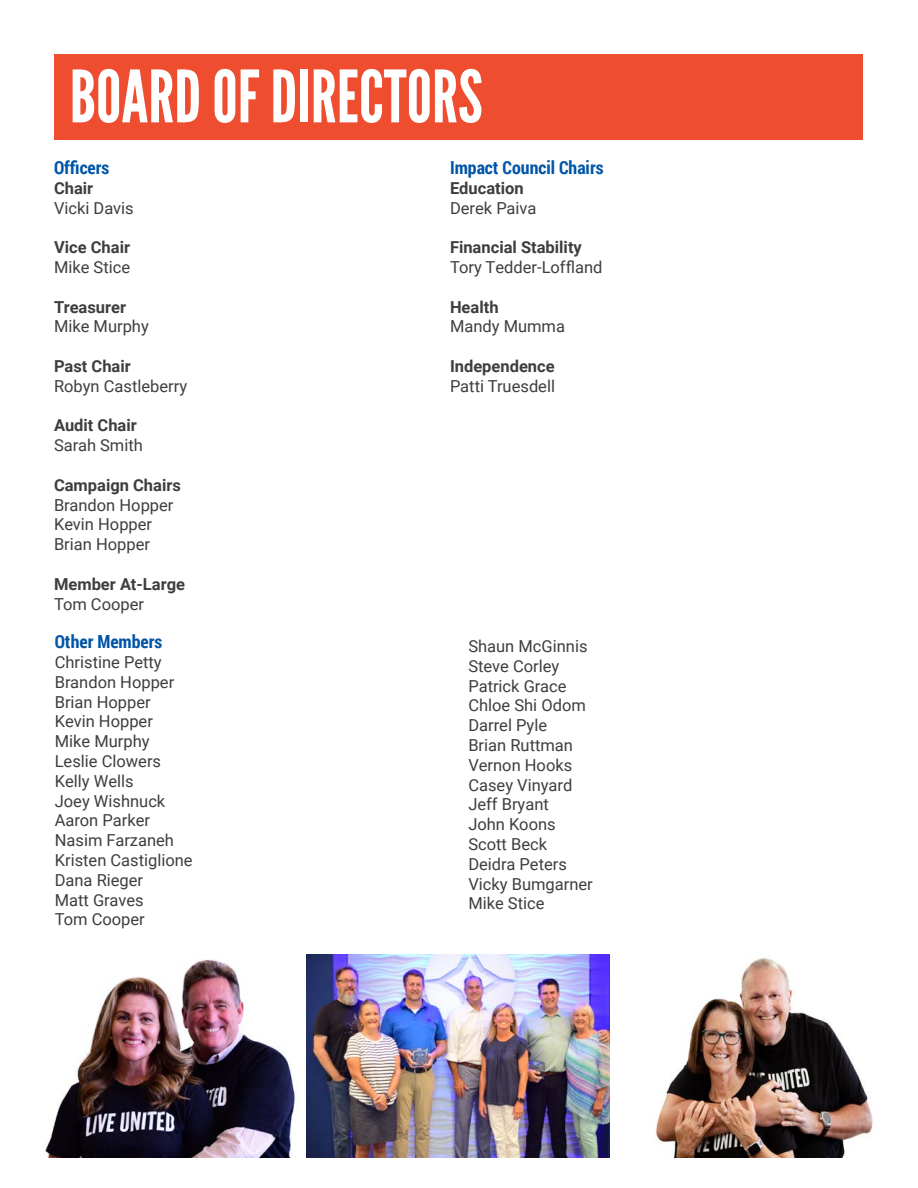
<style>
.page{position:relative;width:918px;height:1188px;background:#fff}
.page>*{position:absolute;margin:0;border:0;box-sizing:border-box;transform-origin:0 0}
.t1{font:72px "League Gothic";color:#fff}
.t2{font:700 18px "Roboto Condensed";color:#0155a7}
.t3{font:16.5px/19.8px "Roboto";color:#3e3e3f}
.t4{font:700 16.5px "Roboto";color:#3e3e3f}
</style>
<div class="page">
<div style="left:55px;top:54px;width:808px;height:86px;background:#ef4d30"></div>
<img style="left:45px;top:959px;width:250px;height:199px">
<img style="left:656px;top:958px;width:217px;height:200px">
<img style="left:306px;top:955px;width:304px;height:203px">
<h1 class="t1" style="left:70px;top:54px;width:414px">BOARD OF DIRECTORS</h1>
<p class="t2" style="left:54px;top:155px;width:57px">Officers</p>
<p class="t4" style="left:54px;top:176px;width:41px">Chair</p>
<p class="t3" style="left:54px;top:197px;width:81px">Vicki Davis</p>
<p class="t4" style="left:54px;top:236px;width:78px">Vice Chair</p>
<p class="t3" style="left:54px;top:257px;width:78px">Mike Stice</p>
<p class="t4" style="left:54px;top:295px;width:74px">Treasurer</p>
<p class="t3" style="left:54px;top:316px;width:96px">Mike Murphy</p>
<p class="t4" style="left:54px;top:355px;width:78px">Past Chair</p>
<p class="t3" style="left:54px;top:375px;width:135px">Robyn Castleberry</p>
<p class="t4" style="left:54px;top:414px;width:84px">Audit Chair</p>
<p class="t3" style="left:54px;top:435px;width:90px">Sarah Smith</p>
<p class="t4" style="left:54px;top:473px;width:128px">Campaign Chairs</p>
<p class="t3" style="left:54px;top:494px;width:121px">Brandon Hopper<br>Kevin Hopper<br>Brian Hopper</p>
<p class="t4" style="left:54px;top:572px;width:133px">Member At-Large</p>
<p class="t3" style="left:54px;top:593px;width:92px">Tom Cooper</p>
<p class="t2" style="left:55px;top:629px;width:109px">Other Members</p>
<p class="t3" style="left:55px;top:652px;width:139px">Christine Petty<br>Brandon Hopper<br>Brian Hopper<br>Kevin Hopper<br>Mike Murphy<br>Leslie Clowers<br>Kelly Wells<br>Joey Wishnuck<br>Aaron Parker<br>Nasim Farzaneh<br>Kristen Castiglione<br>Dana Rieger<br>Matt Graves<br>Tom Cooper</p>
<p class="t2" style="left:450px;top:155px;width:155px">Impact Council Chairs</p>
<p class="t4" style="left:450px;top:176px;width:75px">Education</p>
<p class="t3" style="left:450px;top:197px;width:88px">Derek Paiva</p>
<p class="t4" style="left:450px;top:236px;width:133px">Financial Stability</p>
<p class="t3" style="left:450px;top:257px;width:154px">Tory Tedder-Loffland</p>
<p class="t4" style="left:450px;top:295px;width:50px">Health</p>
<p class="t3" style="left:450px;top:316px;width:117px">Mandy Mumma</p>
<p class="t4" style="left:450px;top:355px;width:106px">Independence</p>
<p class="t3" style="left:450px;top:375px;width:107px">Patti Truesdell</p>
<p class="t3" style="left:468px;top:636px;width:126px">Shaun McGinnis<br>Steve Corley<br>Patrick Grace<br>Chloe Shi Odom<br>Darrel Pyle<br>Brian Ruttman<br>Vernon Hooks<br>Casey Vinyard<br>Jeff Bryant<br>John Koons<br>Scott Beck<br>Deidra Peters<br>Vicky Bumgarner<br>Mike Stice</p>
</div>
